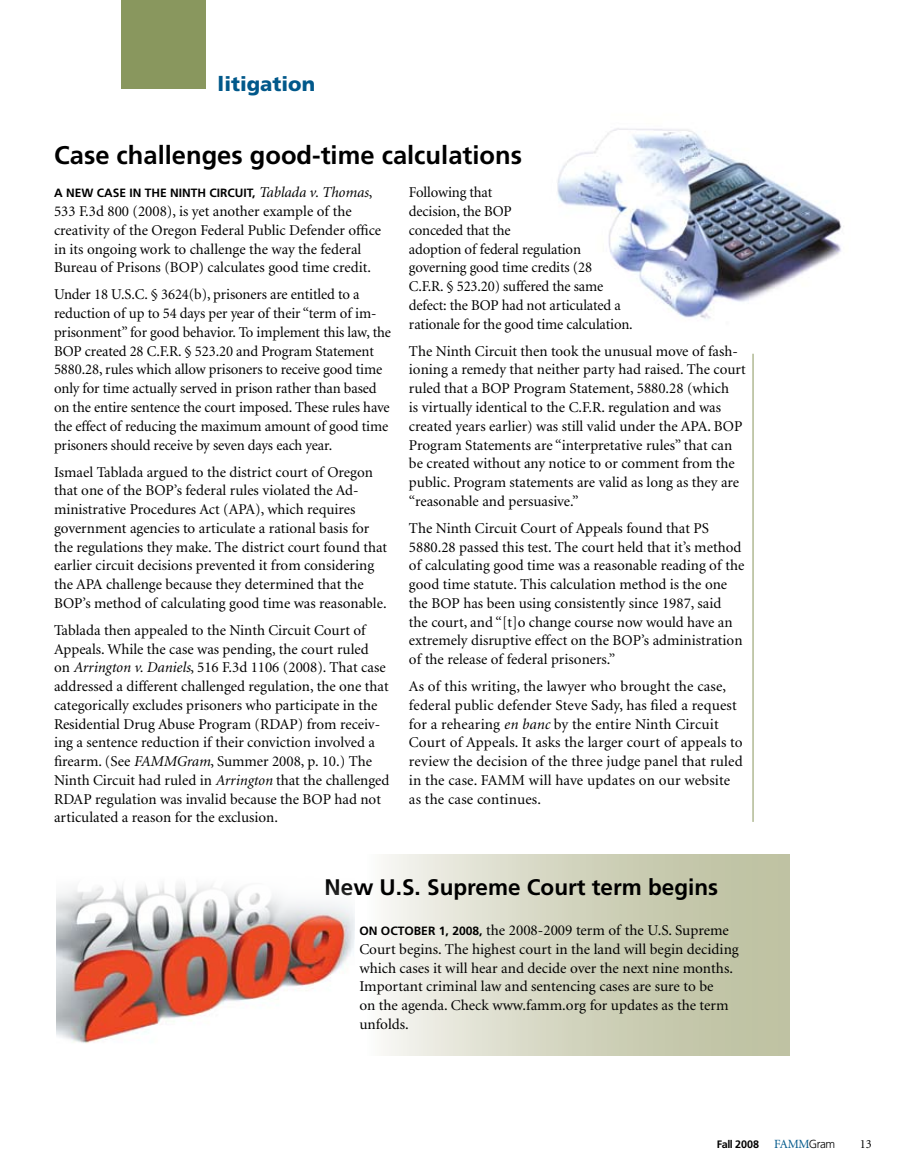
<style>
.page{position:relative;width:905px;height:1175px;background:#fff}
.page>*{position:absolute;margin:0;border:0;box-sizing:border-box;transform-origin:0 0}
.t1{font:700 25.5px "Frutiger";color:#000}
.t2{font:700 22.5px "Frutiger";color:#000}
.t3{font:900 20.1px "Frutiger";color:#00588a}
.t4{font:15px/18.8px "Minion";color:#000}
.t5{font:12.45px "Minion";color:#000}
.t6{font:700 12px "Frutiger";color:#000}
.t7{font:700 10.8px "Frutiger";letter-spacing:-.02em;color:#000}
.s1{font-family:"Frutiger";font-weight:700;font-size:12px}
.s2{font-style:italic}
.s3{font-family:"Minion";font-weight:400;font-size:12.6px;color:#00588a}
.s4{font-weight:300;font-size:11.7px}
</style>
<div class="page">
<div style="left:276px;top:854px;width:513px;height:201px;background:linear-gradient(to right,#fff,#b6b995)"></div>
<hr style="left:752px;top:354px;width:1px;height:468px;background:#89975e">
<div style="left:122px;top:0;width:84px;height:88px;background:#89975e"></div>
<img style="left:56px;top:872px;width:298px;height:180px">
<img style="left:557px;top:128px;width:285px;height:191px">
<h3 class="t3" style="left:218px;top:71px;width:99px">litigation</h3>
<h1 class="t1" style="left:54px;top:140px;width:469px">Case challenges good-time calculations</h1>
<p class="t4" style="left:54px;top:184px;width:328px;text-indent:198px"><span class="s1">,</span> <span class="s2">Tablada v. Thomas</span>, 533 F.3d 800 (2008), is yet another example of the creativity of the Oregon Federal Public Defender office in its ongoing work to challenge the way the federal Bureau of Prisons (BOP) calculates good time credit.</p>
<p class="t4" style="left:54px;top:286px;width:338px">Under 18 U.S.C. § 3624(b), prisoners are entitled to a reduction of up to 54 days per year of their “term of im&shy;prisonment” for good behavior. To implement this law, the BOP created 28 C.F.R. § 523.20 and Program Statement 5880.28, rules which allow prisoners to receive good time only for time actually served in prison rather than based on the entire sentence the court imposed. These rules have the effect of reducing the maximum amount of good time prisoners should receive by seven days each year.</p>
<p class="t4" style="left:54px;top:463px;width:335px">Ismael Tablada argued to the district court of Oregon that one of the BOP’s federal rules violated the Ad&shy;ministrative Procedures Act (APA), which requires government agencies to articulate a rational basis for the regulations they make. The district court found that earlier circuit decisions prevented it from considering the APA challenge because they determined that the BOP’s method of calculating good time was reasonable.</p>
<p class="t4" style="left:54px;top:621px;width:337px">Tablada then appealed to the Ninth Circuit Court of Appeals. While the case was pending, the court ruled<br>on <span class="s2">Arrington v. Daniels</span>, 516 F.3d 1106 (2008). That case addressed a different challenged regulation, the one that categorically excludes prisoners who participate in the Residential Drug Abuse Program (RDAP) from receiv&shy;ing a sentence reduction if their conviction involved a firearm. (See <span class="s2">FAMMGram</span>, Summer 2008, p. 10.) The Ninth Circuit had ruled in <span class="s2">Arrington</span> that the challenged RDAP regulation was invalid because the BOP had not articulated a reason for the exclusion.</p>
<p class="t6" style="left:54px;top:186px;width:22px">A new</p>
<p class="t6" style="left:97px;top:186px;width:9px">case</p>
<p class="t6" style="left:129px;top:186px;width:95px">in the Ninth Circuit</p>
<p class="t4" style="left:409px;top:184px;width:225px">Following that<br>decision, the BOP<br>conceded that the<br>adoption of federal regulation governing good time credits (28<br>C.F.R. § 523.20) suffered the same defect: the BOP had not articulated a rationale for the good time calculation.</p>
<p class="t4" style="left:409px;top:342px;width:338px">The Ninth Circuit then took the unusual move of fash&shy;ioning a remedy that neither party had raised. The court ruled that a BOP Program Statement, 5880.28 (which<br>is virtually identical to the C.F.R. regulation and was created years earlier) was still valid under the APA. BOP Program Statements are “interpretative rules” that can be created without any notice to or comment from the public. Program statements are valid as long as they are “reasonable and persuasive.”</p>
<p class="t4" style="left:409px;top:519px;width:337px">The Ninth Circuit Court of Appeals found that PS 5880.28 passed this test. The court held that it’s method of calculating good time was a reasonable reading of the good time statute. This calculation method is the one the BOP has been using consistently since 1987, said<br>the court, and “[t]o change course now would have an extremely disruptive effect on the BOP’s administration of the release of federal prisoners.”</p>
<p class="t4" style="left:409px;top:677px;width:335px">As of this writing, the lawyer who brought the case, federal public defender Steve Sady, has filed a request for a rehearing <span class="s2">en banc</span> by the entire Ninth Circuit Court of Appeals. It asks the larger court of appeals to review the decision of the three judge panel that ruled in the case. FAMM will have updates on our website as the case continues.</p>
<h2 class="t2" style="left:324px;top:874px;width:395px">New U.S. Supreme Court term begins</h2>
<p class="t4" style="left:359px;top:921px;width:381px;text-indent:79px"><span class="s1">1, 2008,</span> the 2008-2009 term of the U.S. Supreme Court begins. The highest court in the land will begin deciding which cases it will hear and decide over the next nine months.<br>Important criminal law and sentencing cases are sure to be<br>on the agenda. Check www.famm.org for updates as the term unfolds.</p>
<p class="t6" style="left:359px;top:924px;width:31px">On Oct</p>
<p class="t6" style="left:404px;top:924px;width:18px">ober</p>
<p class="t7" style="left:716px;top:1138px;width:120px">Fall 2008 <span class="s3">FAMM</span><span class="s4">Gram</span></p>
<p class="t5" style="left:859px;top:1137px;width:13px">13</p>
</div>
